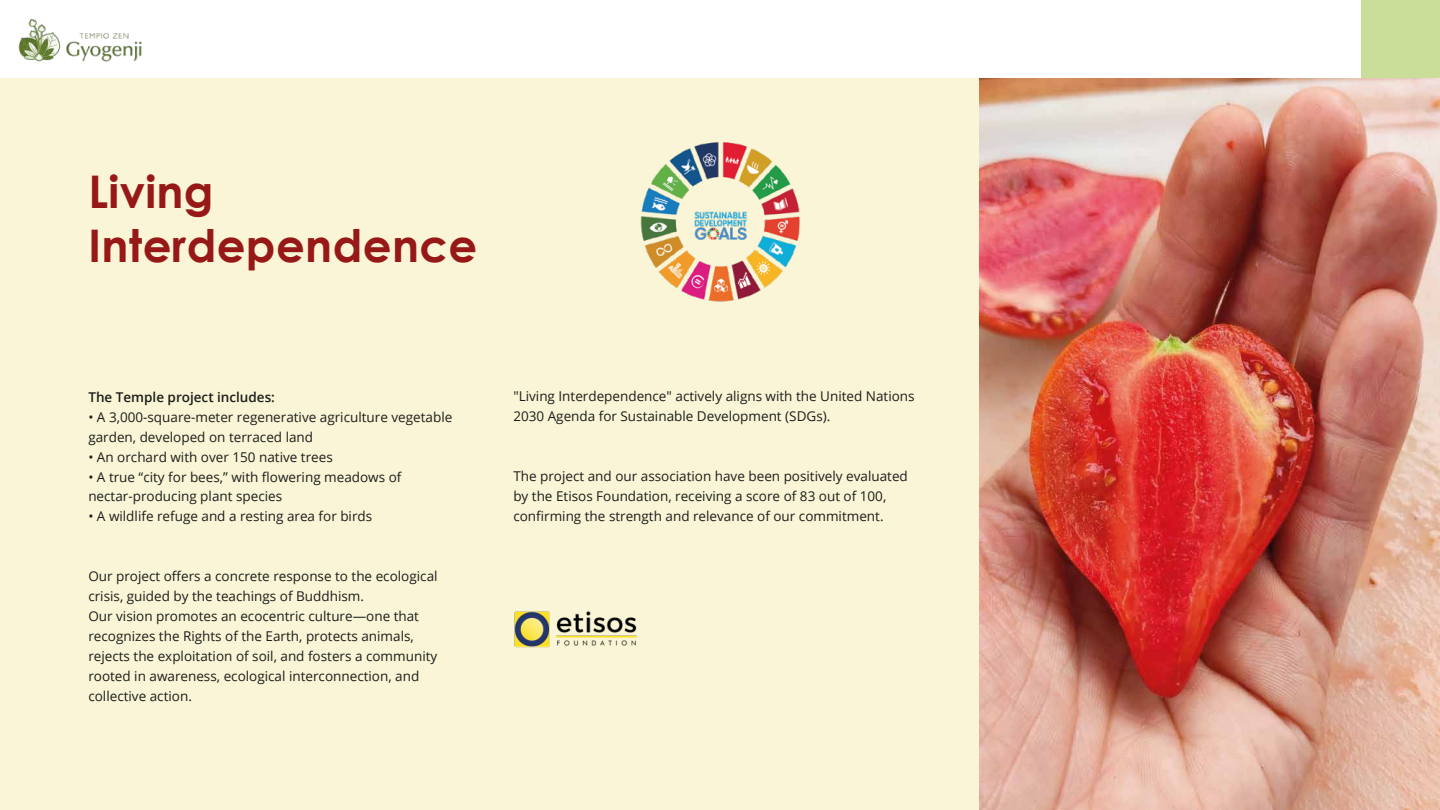
<style>
.page{position:relative;width:1440px;height:810px;background:#fff}
.page>*{position:absolute;margin:0;border:0;box-sizing:border-box;transform-origin:0 0}
.t1{font:700 45px/54px "Century Gothic";letter-spacing:.01em;color:#971917}
.t2{font:13.5px/20px "Open Sans";color:#1d1d1b}
.t3{font:600 13.5px "Open Sans";color:#1d1d1b}
</style>
<div class="page">
<img style="left:18px;top:19px;width:124px;height:43px">
<div style="left:1361px;top:0;width:79px;height:79px;background:#cadd99"></div>
<div style="left:0;top:78px;width:1440px;height:732px;background:#f9f5d6"></div>
<img style="left:514px;top:611px;width:123px;height:36px">
<img style="left:640px;top:142px;width:160px;height:160px">
<img style="left:979px;top:78px;width:461px;height:732px">
<h1 class="t1" style="left:88px;top:163px;width:391px">Living<br>Interdependence</h1>
<p class="t3" style="left:88px;top:387px;width:188px">The Temple project includes:</p>
<p class="t2" style="left:88px;top:406px;width:366px">• A 3,000-square-meter regenerative agriculture vegetable garden, developed on terraced land</p>
<p class="t2" style="left:88px;top:446px;width:246px">• An orchard with over 150 native trees</p>
<p class="t2" style="left:88px;top:466px;width:315px">• A true “city for bees,” with flowering meadows of nectar-producing plant species</p>
<p class="t2" style="left:88px;top:506px;width:285px">• A wildlife refuge and a resting area for birds</p>
<p class="t2" style="left:88px;top:566px;width:351px">Our project offers a concrete response to the ecological crisis, guided by the teachings of Buddhism.<br>Our vision promotes an ecocentric culture—one that recognizes the Rights of the Earth, protects animals, rejects the exploitation of soil, and fosters a community rooted in awareness, ecological interconnection, and collective action.</p>
<p class="t2" style="left:513px;top:386px;width:403px">"Living Interdependence" actively aligns with the United Nations<br>2030 Agenda for Sustainable Development (SDGs).</p>
<p class="t2" style="left:513px;top:466px;width:396px">The project and our association have been positively evaluated by the Etisos Foundation, receiving a score of 83 out of 100, confirming the strength and relevance of our commitment.</p>
</div>
